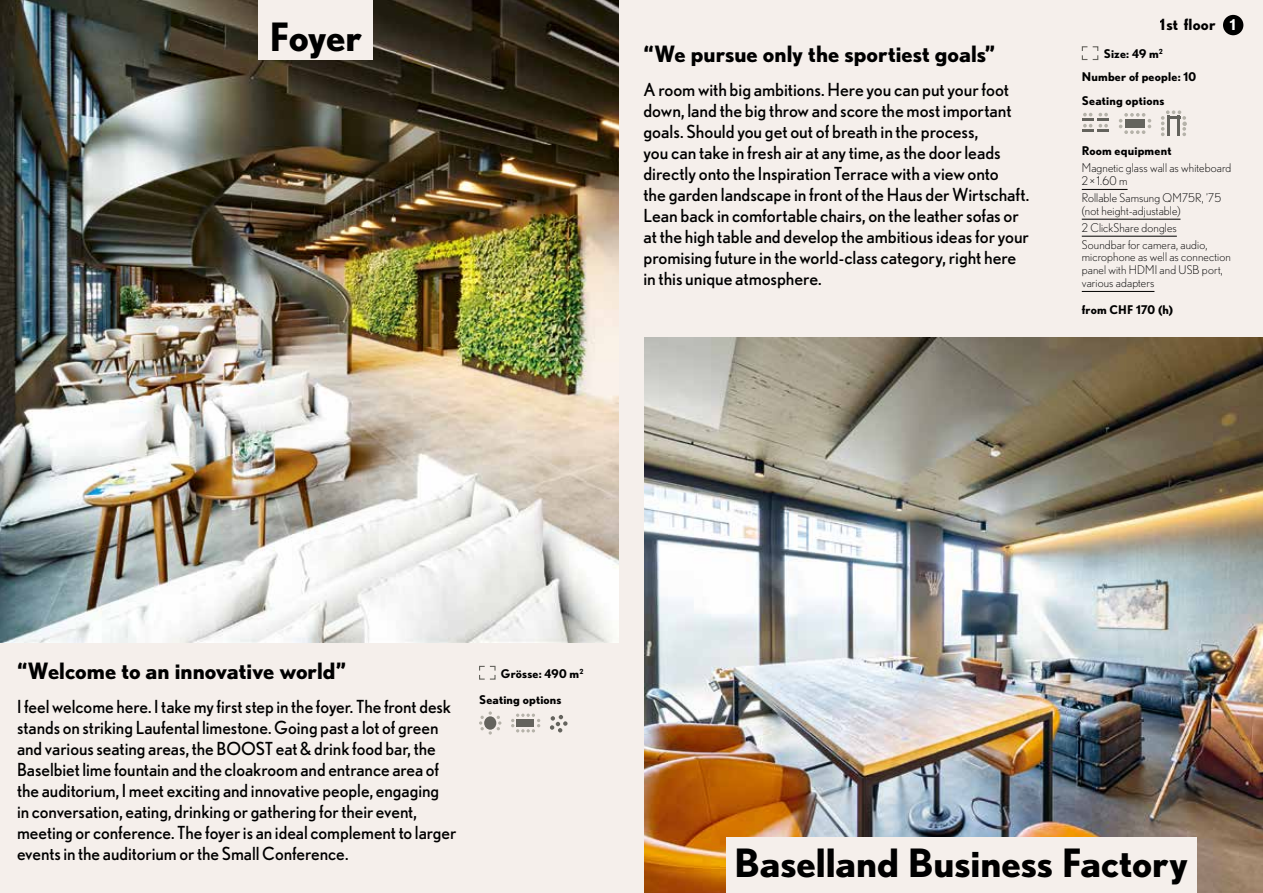
<style>
.page{position:relative;width:1263px;height:893px;background:#f5efeb}
.page>*{position:absolute;margin:0;border:0;box-sizing:border-box;transform-origin:0 0}
.t1{font:700 39px "Nobel";letter-spacing:-.005em;color:#000}
.t2{font:700 22.5px "Nobel";color:#000}
.t3{font:18px/21px "Nobel";color:#000}
.t4{font:700 15.45px "Nobel";letter-spacing:.015em;color:#000}
.t5{font:700 14.85px "Nobel";color:#fff}
.t6{font:300 12px/12.8px "Nobel";letter-spacing:.01em;color:#000}
.t7{font:700 12px/23.7px "Nobel";letter-spacing:.015em;color:#000}
</style>
<div class="page">
<hr style="left:1082px;top:189px;width:45px;height:1px;background:#000">
<hr style="left:1082px;top:219px;width:98px;height:1px;background:#000">
<hr style="left:1082px;top:236px;width:95px;height:1px;background:#000">
<hr style="left:1082px;top:291px;width:72px;height:1px;background:#000">
<svg style="left:1081px;top:46px;width:18px;height:15px"></svg>
<svg style="left:1082px;top:113px;width:27px;height:19px"></svg>
<svg style="left:1119px;top:113px;width:32px;height:21px"></svg>
<svg style="left:1161px;top:110px;width:26px;height:26px"></svg>
<img style="left:0;top:0;width:619px;height:642px">
<div style="left:258px;top:0;width:115px;height:60px;background:#f5efeb"></div>
<svg style="left:479px;top:665px;width:17px;height:15px"></svg>
<svg style="left:479px;top:711px;width:22px;height:24px"></svg>
<svg style="left:511px;top:714px;width:29px;height:18px"></svg>
<svg style="left:550px;top:715px;width:17px;height:17px"></svg>
<img style="left:644px;top:338px;width:619px;height:555px">
<div style="left:1223px;top:15px;width:20px;height:20px;background:#000;border-radius:50%"></div>
<div style="left:726px;top:838px;width:470px;height:55px;background:#f5efeb"></div>
<h1 class="t1" style="left:269px;top:14px;width:94px">Foyer</h1>
<p class="t2" style="left:643px;top:41px;width:353px">“We pursue only the sportiest goals”</p>
<p class="t3" style="left:643px;top:79px;width:387px">A room with big ambitions. Here you can put your foot down, land the big throw and score the most important goals. Should you get out of breath in the process,<br>you can take in fresh air at any time, as the door leads directly onto the Inspiration Terrace with a view onto<br>the garden landscape in front of the Haus der Wirtschaft.<br>Lean back in comfortable chairs, on the leather sofas or at the high table and develop the ambitious ideas for your promising future in the world-class category, right here in this unique atmosphere.</p>
<p class="t4" style="left:1160px;top:15px;width:57px">1st floor</p>
<p class="t5" style="left:1230px;top:16px;width:7px">1</p>
<p class="t7" style="left:1082px;top:41px;width:116px;text-indent:22px">Size: 49 m<sup>2<br></sup>Number of people: 10<br>Seating options</p>
<p class="t7" style="left:1082px;top:139px;width:91px">Room equipment</p>
<p class="t6" style="left:1082px;top:161px;width:151px">Magnetic glass wall as whiteboard<br>2×1.60 m</p>
<p class="t6" style="left:1082px;top:191px;width:141px">Rollable Samsung QM75R, ’75 (not height-adjustable)</p>
<p class="t6" style="left:1082px;top:219px;width:127px;line-height:17px">2 ClickShare dongles<br>Soundbar for camera, audio,</p>
<p class="t6" style="left:1082px;top:251px;width:150px">microphone as well as connection panel with HDMI and USB port, various adapters</p>
<p class="t7" style="left:1082px;top:298px;width:93px">from CHF 170 (h)</p>
<p class="t2" style="left:17px;top:658px;width:331px">“Welcome to an innovative world”</p>
<p class="t3" style="left:17px;top:696px;width:441px">I feel welcome here. I take my first step in the foyer. The front desk stands on striking Laufental limestone. Going past a lot of green and various seating areas, the BOOST eat &amp; drink food bar, the Baselbiet lime fountain and the cloakroom and entrance area of the auditorium, I meet exciting and innovative people, engaging<br>in conversation, eating, drinking or gathering for their event, meeting or conference. The foyer is an ideal complement to larger events in the auditorium or the Small Conference.</p>
<p class="t7" style="left:501px;top:661px;width:84px">Grösse: 490 m<sup>2</sup></p>
<p class="t7" style="left:479px;top:688px;width:84px">Seating options</p>
<h1 class="t1" style="left:734px;top:840px;width:455px">Baselland Business Factory</h1>
</div>
